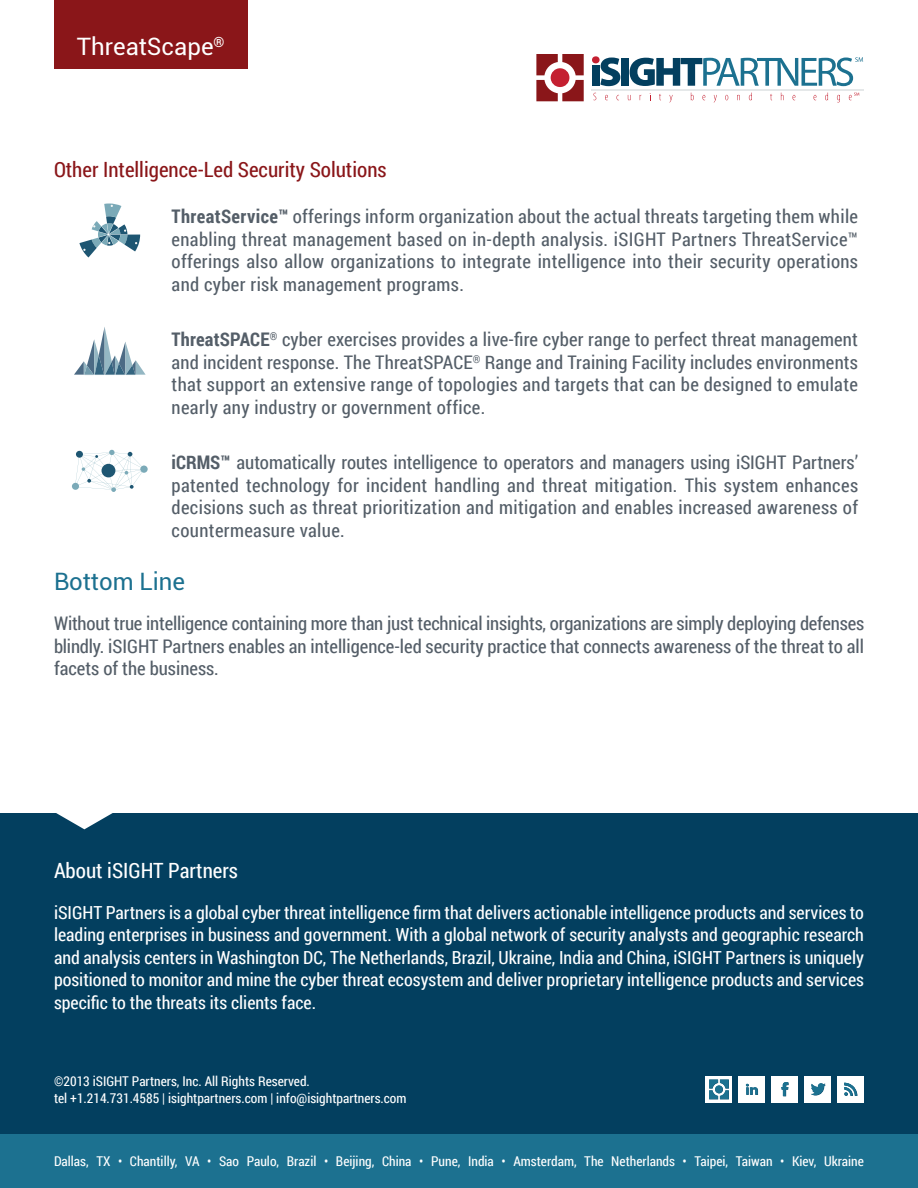
<style>
.page{position:relative;width:918px;height:1188px;background:#fff}
.page>*{position:absolute;margin:0;border:0;box-sizing:border-box;transform-origin:0 0}
.t1{font:24px "Roboto";color:#fff}
.t2{font:24px "Roboto";color:#1c7190}
.t3{font:21px "Roboto Condensed";color:#8a1619}
.t4{font:21px "Roboto Condensed";color:#fff}
.t5{font:18.75px/22.5px "Roboto Condensed";letter-spacing:.02em;color:#545e68;text-align:justify}
.t6{font:18px/22.5px "Roboto Condensed";color:#fff;text-align:justify}
.t7{font:13.5px "Roboto Condensed";color:#fff}
.s1{font-weight:700}
</style>
<div class="page">
<svg style="left:593px;top:93px;width:3px;height:7px"></svg>
<svg style="left:605px;top:95px;width:3px;height:5px"></svg>
<svg style="left:659px;top:94px;width:2px;height:6px"></svg>
<svg style="left:669px;top:95px;width:4px;height:8px"></svg>
<svg style="left:691px;top:93px;width:3px;height:7px"></svg>
<svg style="left:702px;top:95px;width:3px;height:5px"></svg>
<svg style="left:714px;top:95px;width:3px;height:8px"></svg>
<svg style="left:725px;top:95px;width:3px;height:5px"></svg>
<svg style="left:749px;top:93px;width:3px;height:7px"></svg>
<svg style="left:770px;top:94px;width:2px;height:6px"></svg>
<svg style="left:781px;top:93px;width:3px;height:7px"></svg>
<svg style="left:825px;top:93px;width:3px;height:7px"></svg>
<svg style="left:837px;top:95px;width:3px;height:7px"></svg>
<svg style="left:536px;top:54px;width:48px;height:47px"></svg>
<div style="left:551px;top:68px;width:18px;height:19px;background:#c42031;border-radius:50%"></div>
<hr style="left:592px;top:90px;width:272px;height:1px;background:#e5e8e9">
<div style="left:592px;top:65px;width:7px;height:21px;background:#033f5f"></div>
<svg style="left:600px;top:58px;width:20px;height:28px"></svg>
<div style="left:621px;top:58px;width:8px;height:28px;background:#033f5f"></div>
<div style="left:592px;top:56px;width:8px;height:7px;background:#c42031;border-radius:50%"></div>
<svg style="left:630px;top:57px;width:233px;height:29px"></svg>
<svg style="left:849px;top:93px;width:10px;height:7px"></svg>
<svg style="left:79px;top:204px;width:61px;height:54px"></svg>
<svg style="left:74px;top:327px;width:72px;height:48px"></svg>
<div style="left:72px;top:483px;width:7px;height:7px;background:#7baab8;border-radius:50%"></div>
<div style="left:140px;top:466px;width:8px;height:7px;background:#7baab8;border-radius:50%"></div>
<svg style="left:75px;top:450px;width:69px;height:42px"></svg>
<div style="left:0;top:813px;width:918px;height:321px;background:#033f5f"></div>
<div style="left:772px;top:1076px;width:26px;height:26px;background:#fff"></div>
<svg style="left:781px;top:1082px;width:7px;height:14px"></svg>
<div style="left:739px;top:1076px;width:26px;height:26px;background:#fff"></div>
<svg style="left:746px;top:1084px;width:12px;height:11px"></svg>
<div style="left:838px;top:1076px;width:26px;height:26px;background:#fff"></div>
<svg style="left:844px;top:1083px;width:13px;height:13px"></svg>
<div style="left:805px;top:1076px;width:26px;height:26px;background:#fff"></div>
<svg style="left:811px;top:1083px;width:15px;height:12px"></svg>
<div style="left:706px;top:1076px;width:26px;height:26px;background:#fff"></div>
<svg style="left:709px;top:1079px;width:20px;height:20px"></svg>
<div style="left:715px;top:1085px;width:8px;height:8px;background:#1c7190;border-radius:50%"></div>
<svg style="left:56px;top:813px;width:57px;height:16px"></svg>
<div style="left:0;top:1134px;width:918px;height:54px;background:#1c7190"></div>
<div style="left:54px;top:0;width:194px;height:69px;background:#8a1619"></div>
<p class="t1" style="left:77px;top:29px;width:149px">ThreatScape<sup>®</sup></p>
<p class="t3" style="left:54px;top:154px;width:334px">Other Intelligence-Led Security Solutions</p>
<p class="t5" style="left:172px;top:205px;width:688px"><span class="s1">ThreatService™</span> offerings inform organization about the actual threats targeting them while enabling threat management based on in-depth analysis. iSIGHT Partners ThreatService™ offerings also allow organizations to integrate intelligence into their security operations and cyber risk management programs.</p>
<p class="t5" style="left:172px;top:328px;width:688px"><span class="s1">ThreatSPACE</span><sup>®</sup> cyber exercises provides a live-fire cyber range to perfect threat management and incident response. The ThreatSPACE<sup>®</sup> Range and Training Facility includes environments that support an extensive range of topologies and targets that can be designed to emulate nearly any industry or government office.</p>
<p class="t5" style="left:172px;top:451px;width:688px"><span class="s1">iCRMS™</span> automatically routes intelligence to operators and managers using iSIGHT Partners’ patented technology for incident handling and threat mitigation. This system enhances decisions such as threat prioritization and mitigation and enables increased awareness of countermeasure value.</p>
<p class="t2" style="left:54px;top:564px;width:133px">Bottom Line</p>
<p class="t5" style="left:54px;top:612px;width:812px">Without true intelligence containing more than just technical insights, organizations are simply deploying defenses blindly. iSIGHT Partners enables an intelligence-led security practice that connects awareness of the threat to all facets of the business.</p>
<p class="t4" style="left:54px;top:856px;width:186px">About iSIGHT Partners</p>
<p class="t6" style="left:54px;top:900px;width:812px">iSIGHT Partners is a global cyber threat intelligence firm that delivers actionable intelligence products and services to leading enterprises in business and government. With a global network of security analysts and geographic research and analysis centers in Washington DC, The Netherlands, Brazil, Ukraine, India and China, iSIGHT Partners is uniquely positioned to monitor and mine the cyber threat ecosystem and deliver proprietary intelligence products and services specific to the threats its clients face.</p>
<p class="t7" style="left:54px;top:1072px;width:257px">©2013 iSIGHT Partners, Inc. All Rights Reserved.</p>
<p class="t7" style="left:54px;top:1088px;width:354px">tel +1.214.731.4585 | isightpartners.com | info@isightpartners.com</p>
<p class="t7" style="left:54px;top:1152px;width:811px">Dallas, TX • Chantilly, VA • Sao Paulo, Brazil • Beijing, China • Pune, India • Amsterdam, The Netherlands • Taipei, Taiwan • Kiev, Ukraine</p>
</div>
